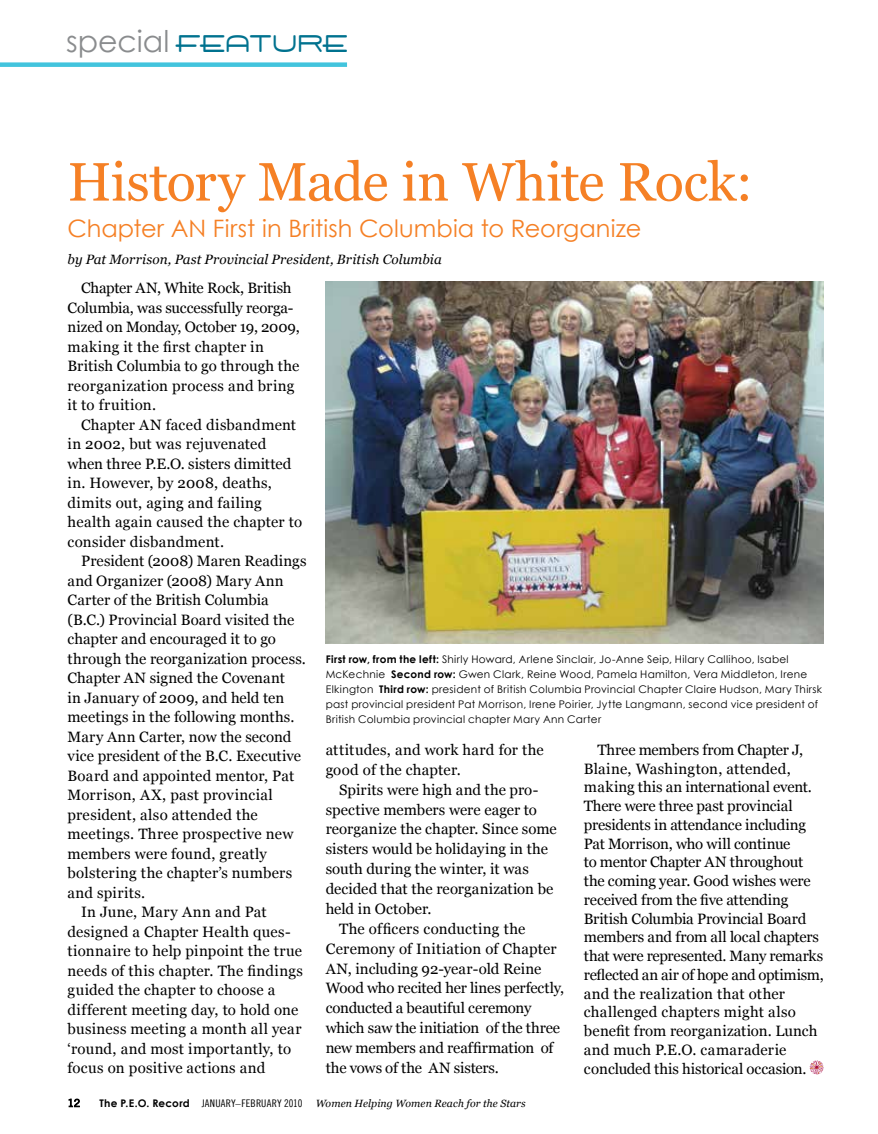
<style>
.page{position:relative;width:878px;height:1134px;background:#fff}
.page>*{position:absolute;margin:0;border:0;box-sizing:border-box;transform-origin:0 0}
.t1{font:54px "Georgia";letter-spacing:-.015em;color:#f58025}
.t2{font:30px "Century Gothic";color:#8a8c8e}
.t3{font:24px "Century Gothic";letter-spacing:.005em;color:#f58025}
.t4{font:15px/18.8px "Georgia";letter-spacing:.005em;color:#000}
.t5{font:15px "Georgia";letter-spacing:.025em;color:#000}
.t6{font:15px "Georgia";letter-spacing:-.02em;color:#000}
.t7{font:15px "Georgia";letter-spacing:-.015em;color:#000}
.t8{font:italic 13.5px "Georgia";letter-spacing:.005em;color:#000}
.t9{font:10.5px/15px "Century Gothic";letter-spacing:.025em;color:#000}
.t10{font:10.5px "Trade Gothic LT Cond Eighteen";letter-spacing:.015em;color:#000}
.t11{font:italic 10.5px "Georgia";letter-spacing:.01em;color:#000}
.s1{font-family:"Air Conditioner";color:#00728f}
.s2{font-weight:700}
.s3{font-family:"Century Gothic";font-weight:700}
</style>
<div class="page">
<svg style="left:68px;top:1098px;width:12px;height:10px"></svg>
<div style="left:0;top:62px;width:347px;height:5px;background:#42c4dd"></div>
<svg style="left:809px;top:1060px;width:14px;height:14px"></svg>
<img style="left:326px;top:281px;width:498px;height:362px">
<h2 class="t2" style="left:66px;top:21px;width:285px">special <span class="s1">Feature</span></h2>
<h1 class="t1" style="left:68px;top:149px;width:686px">History Made in White Rock:</h1>
<h3 class="t3" style="left:68px;top:211px;width:575px">Chapter AN First in British Columbia to Reorganize</h3>
<p class="t8" style="left:68px;top:250px;width:375px">by Pat Morrison, Past Provincial President, British Columbia</p>
<p class="t4" style="left:68px;top:279px;width:234px;line-height:19.5px;text-indent:14px">Chapter AN, White Rock, British<br>Columbia, was successfully reorga&shy;nized on Monday, October 19, 2009, making it the first chapter in<br>British Columbia to go through the reorganization process and bring it to fruition.</p>
<p class="t4" style="left:68px;top:415px;width:236px;line-height:19.5px;text-indent:14px">Chapter AN faced disbandment in 2002, but was rejuvenated when three P.E.O. sisters dimitted in. However, by 2008, deaths, dimits out, aging and failing health again caused the chapter to consider disbandment.</p>
<p class="t4" style="left:81px;top:552px;width:227px">President (2008) Maren Readings</p>
<p class="t4" style="left:68px;top:572px;width:218px">and Organizer (2008) Mary Ann</p>
<p class="t4" style="left:68px;top:591px;width:203px">Carter of the British Columbia</p>
<p class="t4" style="left:68px;top:611px;width:228px">(B.C.) Provincial Board visited the</p>
<p class="t4" style="left:68px;top:630px;width:210px">chapter and encouraged it to go</p>
<p class="t4" style="left:68px;top:650px;width:240px">through the reorganization process.</p>
<p class="t4" style="left:68px;top:669px;width:219px">Chapter AN signed the Covenant</p>
<p class="t4" style="left:68px;top:689px;width:218px">in January of 2009, and held ten</p>
<p class="t4" style="left:68px;top:708px;width:228px">meetings in the following months.</p>
<p class="t4" style="left:68px;top:728px;width:225px">Mary Ann Carter, now the second</p>
<p class="t4" style="left:68px;top:747px;width:235px">vice president of the B.C. Executive</p>
<p class="t4" style="left:68px;top:767px;width:228px">Board and appointed mentor, Pat</p>
<p class="t4" style="left:68px;top:786px;width:207px">Morrison, AX, past provincial</p>
<p class="t4" style="left:68px;top:806px;width:192px">president, also attended the</p>
<p class="t4" style="left:68px;top:825px;width:227px">meetings. Three prospective new</p>
<p class="t4" style="left:68px;top:845px;width:201px">members were found, greatly</p>
<p class="t4" style="left:68px;top:864px;width:226px">bolstering the chapter’s numbers</p>
<p class="t4" style="left:68px;top:884px;width:79px">and spirits.</p>
<p class="t4" style="left:81px;top:903px;width:187px">In June, Mary Ann and Pat</p>
<p class="t4" style="left:68px;top:923px;width:224px">designed a Chapter Health ques-</p>
<p class="t4" style="left:68px;top:942px;width:236px">tionnaire to help pinpoint the true</p>
<p class="t4" style="left:68px;top:962px;width:237px">needs of this chapter. The findings</p>
<p class="t4" style="left:68px;top:981px;width:209px">guided the chapter to choose a</p>
<p class="t4" style="left:68px;top:1001px;width:232px">different meeting day, to hold one</p>
<p class="t5" style="left:68px;top:1020px;width:235px">business meeting a month all year</p>
<p class="t4" style="left:68px;top:1040px;width:225px">‘round, and most importantly, to</p>
<p class="t4" style="left:68px;top:1059px;width:199px">focus on positive actions and</p>
<p class="t9" style="left:326px;top:652px;width:498px"><span class="s2">First row, from the left:</span> Shirly Howard, Arlene Sinclair, Jo-Anne Seip, Hilary Callihoo, Isabel McKechnie <span class="s2">Second row:</span> Gwen Clark, Reine Wood, Pamela Hamilton, Vera Middleton, Irene Elkington <span class="s2">Third row:</span> president of British Columbia Provincial Chapter Claire Hudson, Mary Thirsk past provincial president Pat Morrison, Irene Poirier, Jytte Langmann, second vice president of British Columbia provincial chapter Mary Ann Carter</p>
<p class="t4" style="left:326px;top:740px;width:220px;line-height:19.8px">attitudes, and work hard for the good of the chapter.</p>
<p class="t4" style="left:339px;top:780px;width:201px">Spirits were high and the pro-</p>
<p class="t4" style="left:326px;top:800px;width:213px">spective members were eager to</p>
<p class="t4" style="left:326px;top:820px;width:232px">reorganize the chapter. Since some</p>
<p class="t4" style="left:326px;top:840px;width:224px">sisters would be holidaying in the</p>
<p class="t4" style="left:326px;top:860px;width:205px">south during the winter, it was</p>
<p class="t4" style="left:326px;top:880px;width:229px">decided that the reorganization be</p>
<p class="t4" style="left:326px;top:900px;width:107px">held in October.</p>
<p class="t4" style="left:339px;top:920px;width:188px">The officers conducting the</p>
<p class="t4" style="left:325px;top:939px;width:232px">Ceremony of Initiation of Chapter</p>
<p class="t4" style="left:325px;top:959px;width:217px">AN, including 92-year-old Reine</p>
<p class="t4" style="left:325px;top:979px;width:240px">Wood who recited her lines perfectly,</p>
<p class="t6" style="left:325px;top:999px;width:207px">conducted a beautiful ceremony</p>
<p class="t4" style="left:325px;top:1019px;width:236px">which saw the initiation of the three</p>
<p class="t4" style="left:325px;top:1039px;width:229px">new members and reaffirmation of</p>
<p class="t7" style="left:325px;top:1059px;width:175px">the vows of the AN sisters.</p>
<p class="t4" style="left:583px;top:741px;width:241px;text-indent:14px">Three members from Chapter J, Blaine, Washington, attended, making this an international event.<br>There were three past provincial presidents in attendance including Pat Morrison, who will continue<br>to mentor Chapter AN throughout the coming year. Good wishes were received from the five attending British Columbia Provincial Board members and from all local chapters that were represented. Many remarks reflected an air of hope and optimism, and the realization that other challenged chapters might also benefit from reorganization. Lunch and much P.E.O. camaraderie concluded this historical occasion.</p>
<p class="t10" style="left:100px;top:1097px;width:204px"><span class="s3">The P.E.O. Record</span> JANUARY–FEBRUARY 2010</p>
<p class="t11" style="left:316px;top:1097px;width:211px">Women Helping Women Reach for the Stars</p>
</div>
